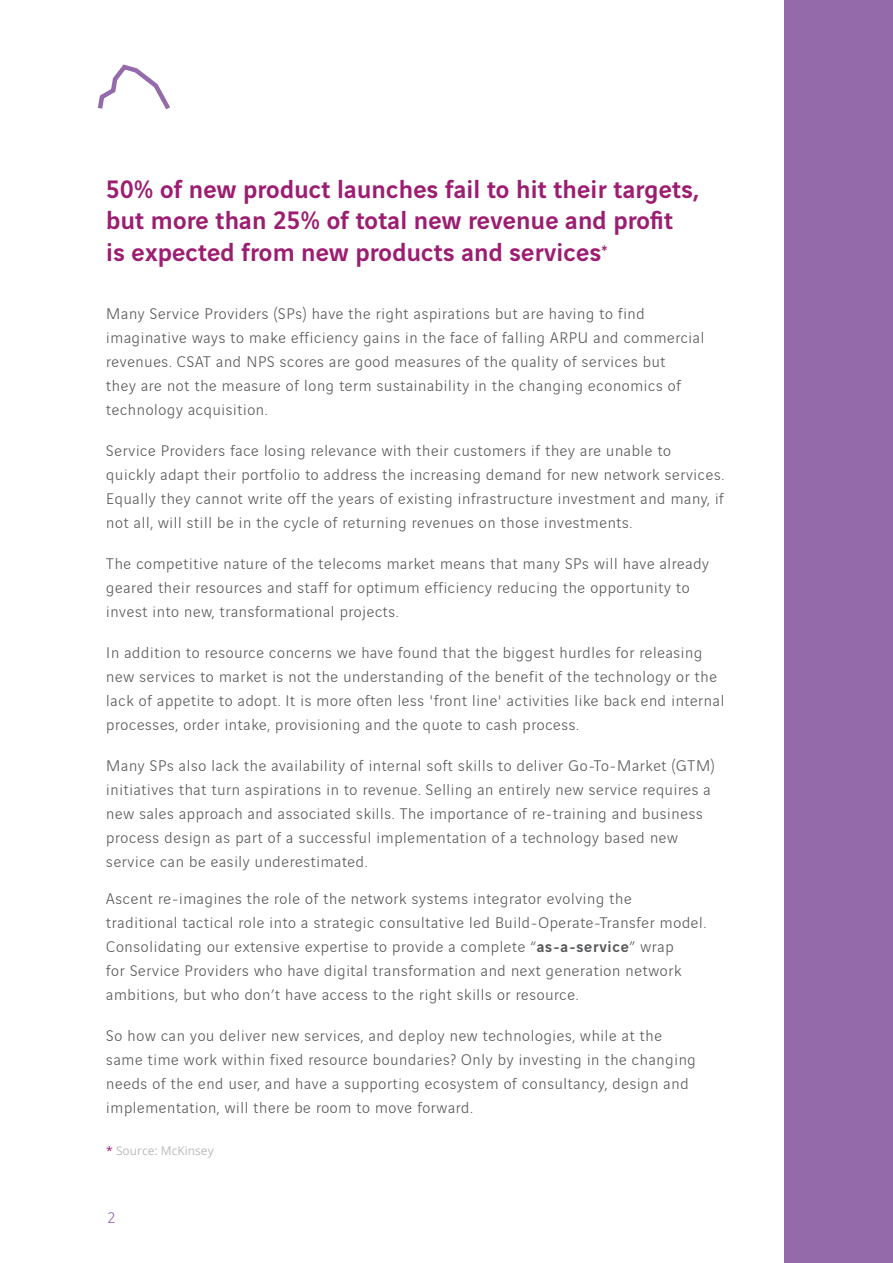
<style>
.page{position:relative;width:893px;height:1263px;background:#fff}
.page>*{position:absolute;margin:0;border:0;box-sizing:border-box;transform-origin:0 0}
.Body_Text_-_Align_Le{font:500 27px "Vinci Sans";letter-spacing:.01em;color:#9c1d71}
.Body_Text_-_Align_Le-2{font:300 16.5px/24px "Vinci Sans";letter-spacing:.045em;color:#57585a}
.t1{font:300 16.5px "Vinci Sans";color:#946aab}
.t2{font:12px "Open Sans";color:#bdbbbb}
.s1{font-weight:500}
.s2{color:#9c1d71}
</style>
<div class="page">
<svg style="left:97px;top:64px;width:73px;height:46px"></svg>
<div style="left:784px;top:0;width:109px;height:1263px;background:#946aab"></div>
<p class="Body_Text_-_Align_Le" style="left:106px;top:168px;width:594px">50% of new product launches fail to hit their targets,</p>
<p class="Body_Text_-_Align_Le" style="left:106px;top:199px;width:568px">but more than 25% of total new revenue and profit</p>
<p class="Body_Text_-_Align_Le" style="left:106px;top:231px;width:503px">is expected from new products and services<sup>*</sup></p>
<p class="Body_Text_-_Align_Le-2" style="left:106px;top:300px;width:600px">Many Service Providers (SPs) have the right aspirations but are having to find imaginative ways to make efficiency gains in the face of falling ARPU and commercial revenues. CSAT and NPS scores are good measures of the quality of services but<br>they are not the measure of long term sustainability in the changing economics of technology acquisition.</p>
<p class="Body_Text_-_Align_Le-2" style="left:106px;top:437px;width:619px">Service Providers face losing relevance with their customers if they are unable to quickly adapt their portfolio to address the increasing demand for new network services.<br>Equally they cannot write off the years of existing infrastructure investment and many, if not all, will still be in the cycle of returning revenues on those investments.</p>
<p class="Body_Text_-_Align_Le-2" style="left:106px;top:550px;width:604px">The competitive nature of the telecoms market means that many SPs will have already geared their resources and staff for optimum efficiency reducing the opportunity to invest into new, transformational projects.</p>
<p class="Body_Text_-_Align_Le-2" style="left:106px;top:639px;width:619px">In addition to resource concerns we have found that the biggest hurdles for releasing new services to market is not the understanding of the benefit of the technology or the lack of appetite to adopt. It is more often less 'front line' activities like back end internal processes, order intake, provisioning and the quote to cash process.</p>
<p class="Body_Text_-_Align_Le-2" style="left:106px;top:752px;width:610px">Many SPs also lack the availability of internal soft skills to deliver Go-To-Market (GTM) initiatives that turn aspirations in to revenue. Selling an entirely new service requires a new sales approach and associated skills. The importance of re-training and business process design as part of a successful implementation of a technology based new service can be easily underestimated.</p>
<p class="Body_Text_-_Align_Le-2" style="left:106px;top:885px;width:601px">Ascent re-imagines the role of the network systems integrator evolving the traditional tactical role into a strategic consultative led Build-Operate-Transfer model.<br>Consolidating our extensive expertise to provide a complete “<span class="s1">as-a-service</span>” wrap<br>for Service Providers who have digital transformation and next generation network ambitions, but who don’t have access to the right skills or resource.</p>
<p class="Body_Text_-_Align_Le-2" style="left:106px;top:1022px;width:591px">So how can you deliver new services, and deploy new technologies, while at the same time work within fixed resource boundaries? Only by investing in the changing needs of the end user, and have a supporting ecosystem of consultancy, design and implementation, will there be room to move forward.</p>
<p class="t2" style="left:106px;top:1142px;width:109px"><span class="s2">*</span> Source: McKinsey</p>
<p class="t1" style="left:108px;top:1206px;width:10px">2</p>
</div>
